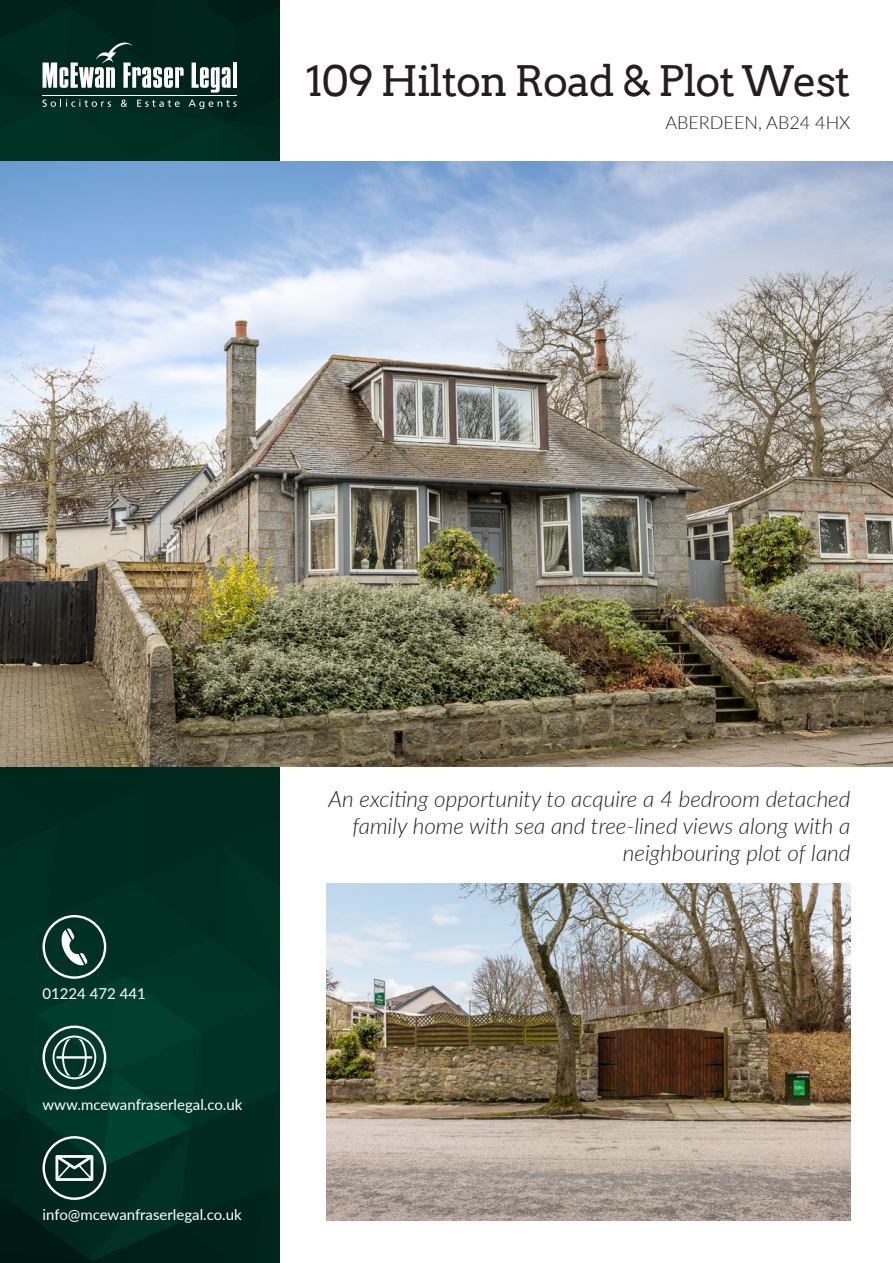
<style>
.page{position:relative;width:893px;height:1263px;background:#fff}
.page>*{position:absolute;margin:0;border:0;box-sizing:border-box;transform-origin:0 0}
.t1{font:42px "Arvo";letter-spacing:-.03em;color:#231f20}
.t2{font:italic 300 22.5px/27px "Lato";color:#231f20;text-align:right}
.t3{font:300 18px "Lato";color:#231f20}
.t4{font:15px "Lato";color:#fff}
</style>
<div class="page">
<img style="left:0;top:0;width:279px;height:1263px">
<img style="left:0;top:162px;width:893px;height:605px">
<svg style="left:43px;top:43px;width:141px;height:45px"></svg>
<svg style="left:192px;top:63px;width:39px;height:30px"></svg>
<hr style="left:233px;top:63px;width:4px;height:25px;background:#fff">
<hr style="left:43px;top:95px;width:194px;height:1px;background:#fff">
<svg style="left:43px;top:99px;width:68px;height:8px"></svg>
<svg style="left:121px;top:100px;width:6px;height:7px"></svg>
<svg style="left:137px;top:100px;width:43px;height:7px"></svg>
<svg style="left:189px;top:100px;width:48px;height:9px"></svg>
<img style="left:326px;top:883px;width:524px;height:337px">
<svg style="left:43px;top:915px;width:63px;height:64px"></svg>
<svg style="left:43px;top:1025px;width:63px;height:64px"></svg>
<svg style="left:43px;top:1136px;width:63px;height:64px"></svg>
<h1 class="t1" style="left:305px;top:56px;width:546px">109 Hilton Road &amp; Plot West</h1>
<p class="t3" style="left:665px;top:110px;width:187px">ABERDEEN, AB24 4HX</p>
<p class="t4" style="left:43px;top:983px;width:105px">01224 472 441</p>
<p class="t4" style="left:43px;top:1094px;width:201px">www.mcewanfraserlegal.co.uk</p>
<p class="t4" style="left:43px;top:1204px;width:201px">info@mcewanfraserlegal.co.uk</p>
<p class="t2" style="left:328px;top:785px;width:523px">An exciting opportunity to acquire a 4 bedroom detached family home with sea and tree-lined views along with a neighbouring plot of land</p>
</div>
